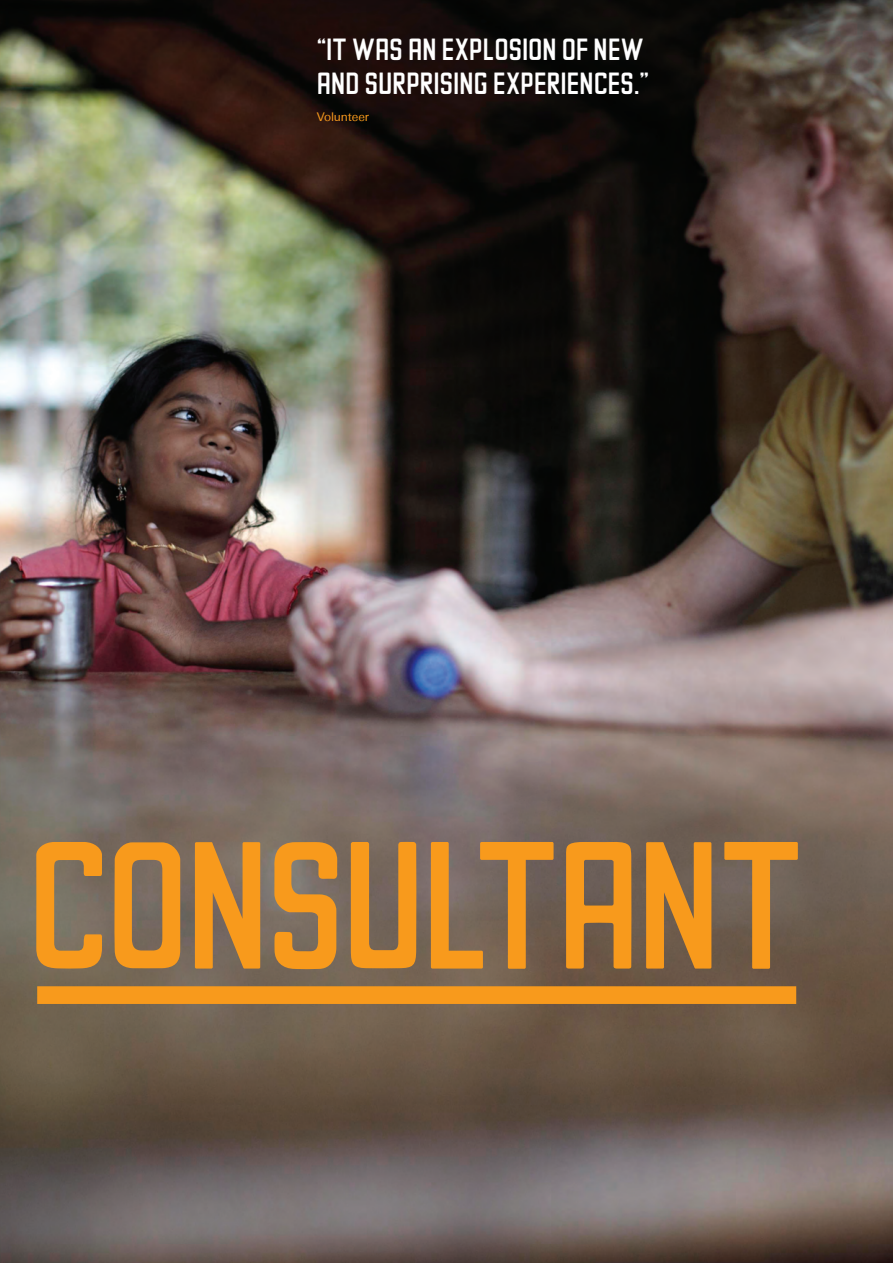
<style>
.page{position:relative;width:893px;height:1263px;background:#fff}
.page>*{position:absolute;margin:0;border:0;box-sizing:border-box;transform-origin:0 0}
.t1{font:177px "Berber";letter-spacing:-.03em;color:#f89a1c}
.t2{font:30px/34.5px "Berber";letter-spacing:-.01em;color:#fff}
.t3{font:12px "Univers Deutsche Bank";letter-spacing:-.01em;color:#f89a1c}
</style>
<div class="page">
<img style="left:0;top:0;width:893px;height:1263px">
<div style="left:37px;top:986px;width:759px;height:18px;background:#f89a1c"></div>
<p class="t2" style="left:317px;top:34px;width:334px">“IT WAS AN EXPLOSION OF NEW<br>AND SURPRISING EXPERIENCES.”</p>
<p class="t3" style="left:317px;top:110px;width:54px">Volunteer</p>
<h1 class="t1" style="left:27px;top:818px;width:780px">CONSULTANT</h1>
</div>
